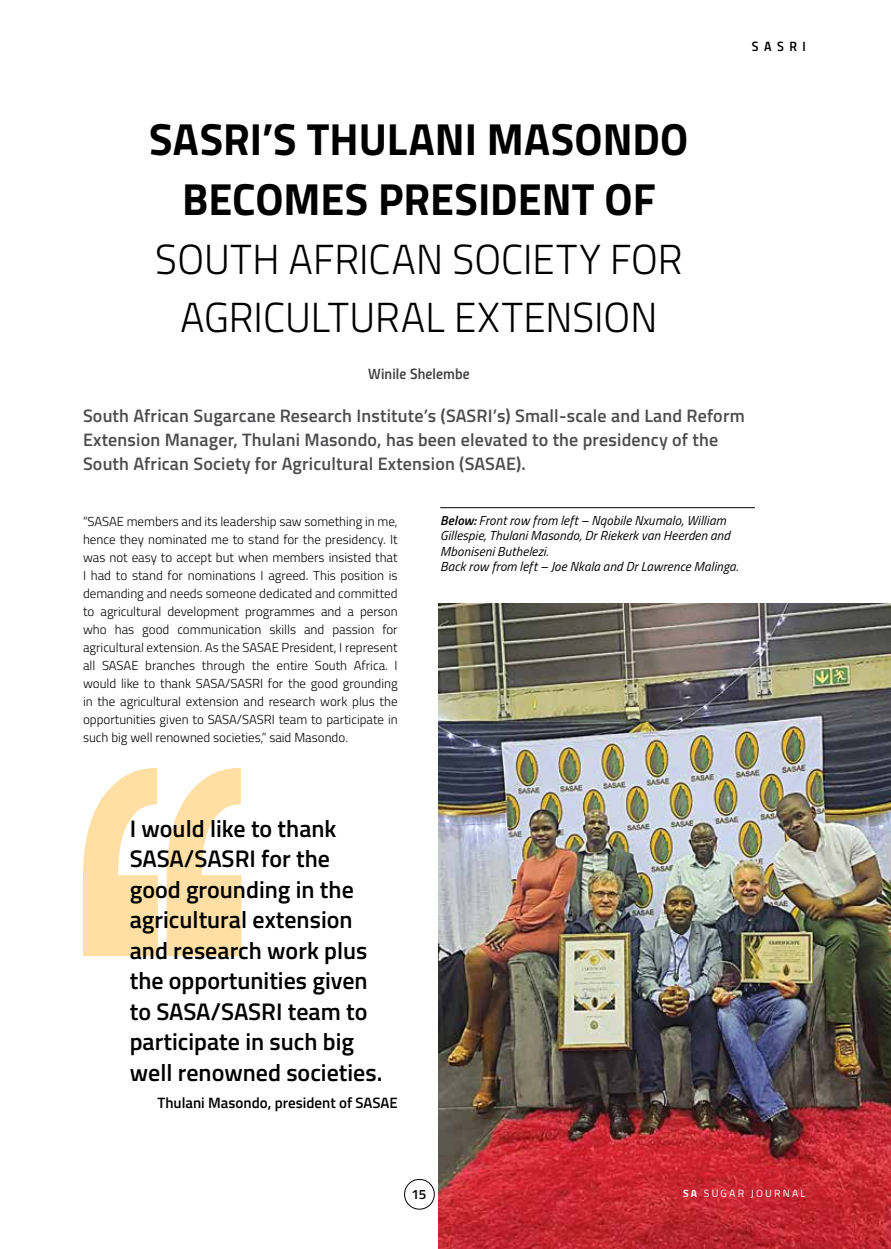
<style>
.page{position:relative;width:891px;height:1249px;background:#fff}
.page>*{position:absolute;margin:0;border:0;box-sizing:border-box;transform-origin:0 0}
.t1{font:700 45px/60px "Titillium";color:#000;text-align:center;scale:.96 1}
.t2{font:300 42px/58.5px "Titillium";color:#000;text-align:center;scale:.96 1}
.t3{font:600 24px/30.5px "Titillium";color:#000}
.t4{font:600 18px/24px "Titillium";letter-spacing:.01em;color:#4d4d4f}
.t5{font:600 15px "Titillium";color:#000}
.t6{font:15px "Titillium Semibold Upright";letter-spacing:.01em;color:#414042}
.t7{font:13.5px "Titillium Semibold Upright";letter-spacing:.405em;color:#000}
.t8{font:600 13.5px "Titillium";color:#000}
.t9{font:300 13.05px/18px "Titillium";color:#000;text-align:justify}
.t10{font:italic 13.05px/15.5px "Titillium";letter-spacing:.01em;color:#000}
.t11{font:10.5px "Titillium";letter-spacing:.21em;color:#fff}
.s1{font-weight:600}
.s2{font-weight:700}
</style>
<div class="page">
<img style="left:439px;top:603px;width:452px;height:645px">
<svg style="left:83px;top:767px;width:75px;height:189px"></svg>
<svg style="left:167px;top:768px;width:74px;height:188px"></svg>
<hr style="left:440px;top:507px;width:315px;height:1px;background:#000">
<div style="left:404px;top:1178px;width:30px;height:31px;border:1px solid #000;border-radius:50%"></div>
<p class="t7" style="left:752px;top:36px;width:55px">SASRI</p>
<h1 class="t1" style="left:149px;top:107px;width:563px">SASRI’S THULANI MASONDO<br>BECOMES PRESIDENT OF</h1>
<h2 class="t2" style="left:155px;top:228px;width:551px">SOUTH AFRICAN SOCIETY FOR<br>AGRICULTURAL EXTENSION</h2>
<p class="t6" style="left:368px;top:362px;width:103px">Winile Shelembe</p>
<h3 class="t4" style="left:83px;top:403px;width:663px">South African Sugarcane Research Institute’s (SASRI’s) Small-scale and Land Reform<br>Extension Manager, Thulani Masondo, has been elevated to the presidency of the<br>South African Society for Agricultural Extension (SASAE).</h3>
<p class="t9" style="left:83px;top:511px;width:316px">“SASAE members and its leadership saw something in me, hence they nominated me to stand for the presidency. It was not easy to accept but when members insisted that I had to stand for nominations I agreed. This position is demanding and needs someone dedicated and committed to agricultural development programmes and a person who has good communication skills and passion for agricultural extension. As the SASAE President, I represent all SASAE branches through the entire South Africa. I would like to thank SASA/SASRI for the good grounding in the agricultural extension and research work plus the opportunities given to SASA/SASRI team to participate in such big well renowned societies,” said Masondo.</p>
<p class="t10" style="left:440px;top:512px;width:299px"><span class="s1">Below:</span> Front row from left – Nqobile Nxumalo, William Gillespie, Thulani Masondo, Dr Riekerk van Heerden and Mboniseni Buthelezi.<br>Back row from left – Joe Nkala and Dr Lawrence Malinga.</p>
<h3 class="t3" style="left:130px;top:812px;width:254px">I would like to thank<br>SASA/SASRI for the good grounding in the agricultural extension and research work plus the opportunities given to SASA/SASRI team to participate in such big well renowned societies.</h3>
<p class="t5" style="left:157px;top:1091px;width:242px">Thulani Masondo, president of SASAE</p>
<p class="t8" style="left:411px;top:1183px;width:17px">15</p>
<p class="t11" style="left:683px;top:1185px;width:124px"><span class="s2">SA</span> SUGAR JOURNAL</p>
</div>
